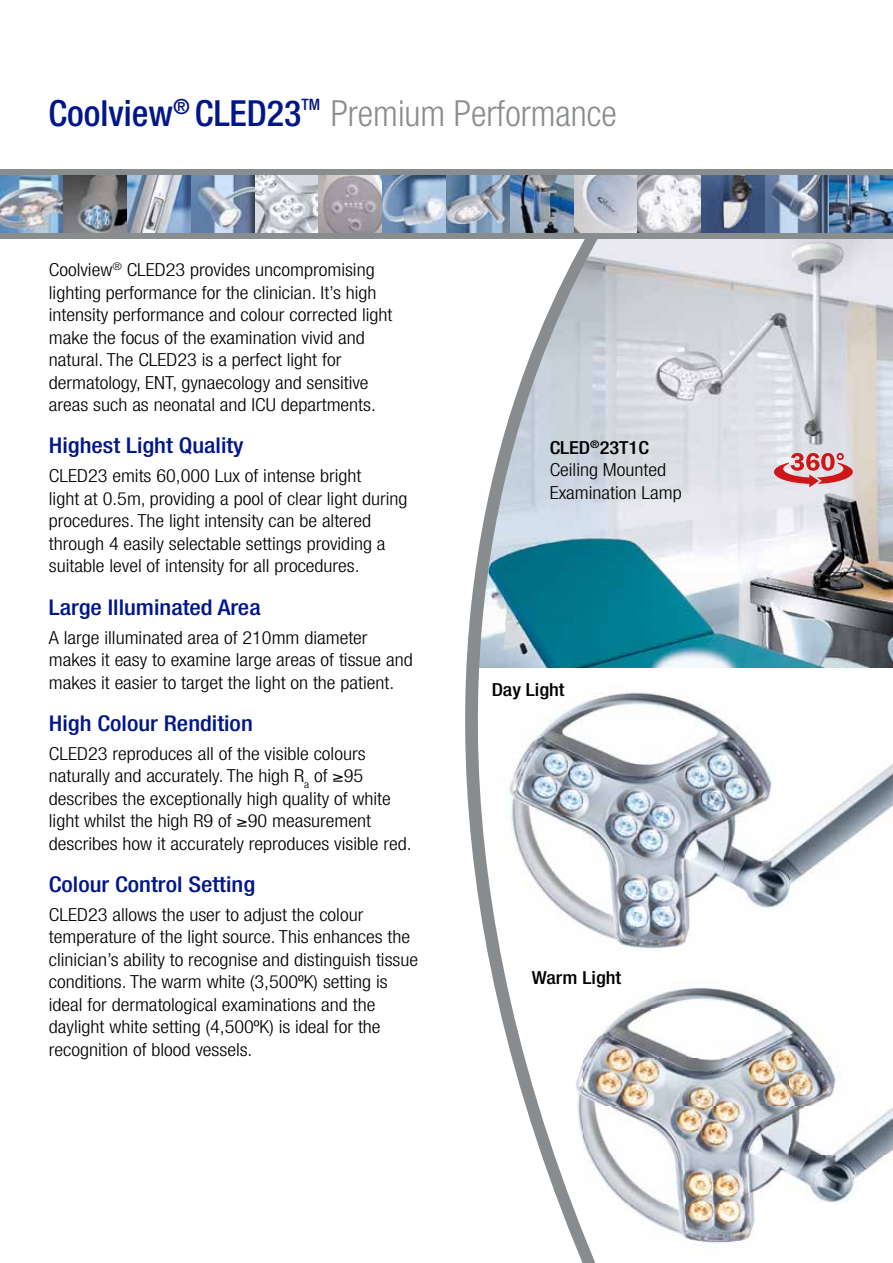
<style>
.page{position:relative;width:893px;height:1263px;background:#fff}
.page>*{position:absolute;margin:0;border:0;box-sizing:border-box;transform-origin:0 0}
.t1{font:300 condensed 36px "Helvetica Neue";color:#898d8e}
.t2{font:500 condensed 36px "Helvetica Neue";color:#001689}
.t3{font:500 condensed 21.75px "Helvetica Neue";color:#001689;scale:1.13 1}
.t4{font:300 condensed 18px/22.5px "Helvetica Neue";color:#000;scale:1.13 1}
.t5{font:500 condensed 18px "Helvetica Neue";color:#000;scale:1.13 1}
.t6{font:500 condensed 15.75px "Helvetica Neue";color:#001689}
.s1{font-weight:500}
</style>
<div class="page">
<img style="left:695px;top:987px;width:198px;height:217px">
<img style="left:695px;top:1204px;width:60px;height:41px">
<img style="left:695px;top:705px;width:198px;height:203px">
<img style="left:695px;top:239px;width:198px;height:429px">
<img style="left:684px;top:238px;width:11px;height:1003px">
<svg style="left:671px;top:238px;width:11px;height:997px"></svg>
<svg style="left:661px;top:238px;width:10px;height:993px"></svg>
<svg style="left:321px;top:238px;width:340px;height:1025px"></svg>
<svg style="left:774px;top:453px;width:79px;height:34px"></svg>
<img style="left:0;top:174px;width:64px;height:59px">
<svg style="left:64px;top:174px;width:64px;height:59px"></svg>
<svg style="left:128px;top:174px;width:63px;height:59px"></svg>
<svg style="left:191px;top:174px;width:64px;height:59px"></svg>
<svg style="left:255px;top:174px;width:64px;height:59px"></svg>
<svg style="left:319px;top:174px;width:64px;height:59px;fill:#a49da4"></svg>
<svg style="left:383px;top:174px;width:63px;height:59px"></svg>
<svg style="left:446px;top:174px;width:64px;height:59px"></svg>
<img style="left:510px;top:174px;width:64px;height:59px">
<svg style="left:574px;top:174px;width:64px;height:59px"></svg>
<img style="left:638px;top:174px;width:64px;height:59px">
<img style="left:702px;top:174px;width:63px;height:59px">
<svg style="left:765px;top:174px;width:64px;height:59px"></svg>
<img style="left:829px;top:174px;width:64px;height:59px">
<div style="left:0;top:169px;width:893px;height:5px;background:#898d8e"></div>
<div style="left:0;top:233px;width:893px;height:5px;background:#898d8e"></div>
<h1 class="t2" style="left:48px;top:92px;width:255px">Coolview<sup>®</sup> CLED23</h1>
<p class="t6" style="left:302px;top:95px;width:20px">TM</p>
<h1 class="t1" style="left:331px;top:93px;width:288px">Premium Performance</h1>
<p class="t4" style="left:49px;top:258px;width:305px">Coolview<sup>®</sup> CLED23 provides uncompromising lighting performance for the clinician. It’s high intensity performance and colour corrected light make the focus of the examination vivid and natural. The CLED23 is a perfect light for dermatology, ENT, gynaecology and sensitive areas such as neonatal and ICU departments.</p>
<p class="t3" style="left:49px;top:433px;width:174px">Highest Light Quality</p>
<p class="t4" style="left:49px;top:465px;width:319px">CLED23 emits 60,000 Lux of intense bright<br>light at 0.5m, providing a pool of clear light during procedures. The light intensity can be altered through 4 easily selectable settings providing a suitable level of intensity for all procedures.</p>
<p class="t3" style="left:49px;top:594px;width:189px">Large Illuminated Area</p>
<p class="t4" style="left:49px;top:626px;width:323px">A large illuminated area of 210mm diameter makes it easy to examine large areas of tissue and makes it easier to target the light on the patient.</p>
<p class="t3" style="left:49px;top:710px;width:182px">High Colour Rendition</p>
<p class="t4" style="left:49px;top:742px;width:322px">CLED23 reproduces all of the visible colours naturally and accurately. The high R<sub>a</sub> of ≥95 describes the exceptionally high quality of white light whilst the high R9 of ≥90 measurement describes how it accurately reproduces visible red.</p>
<p class="t3" style="left:49px;top:871px;width:184px">Colour Control Setting</p>
<p class="t4" style="left:49px;top:903px;width:328px">CLED23 allows the user to adjust the colour temperature of the light source. This enhances the clinician’s ability to recognise and distinguish tissue conditions. The warm white (3,500ºK) setting is ideal for dermatological examinations and the daylight white setting (4,500ºK) is ideal for the recognition of blood vessels.</p>
<p class="t4" style="left:550px;top:436px;width:118px"><span class="s1">CLED</span><sup>®</sup><span class="s1">23T1C<br></span>Ceiling Mounted<br>Examination Lamp</p>
<p class="t5" style="left:492px;top:679px;width:66px">Day Light</p>
<p class="t5" style="left:532px;top:967px;width:81px">Warm Light</p>
</div>
